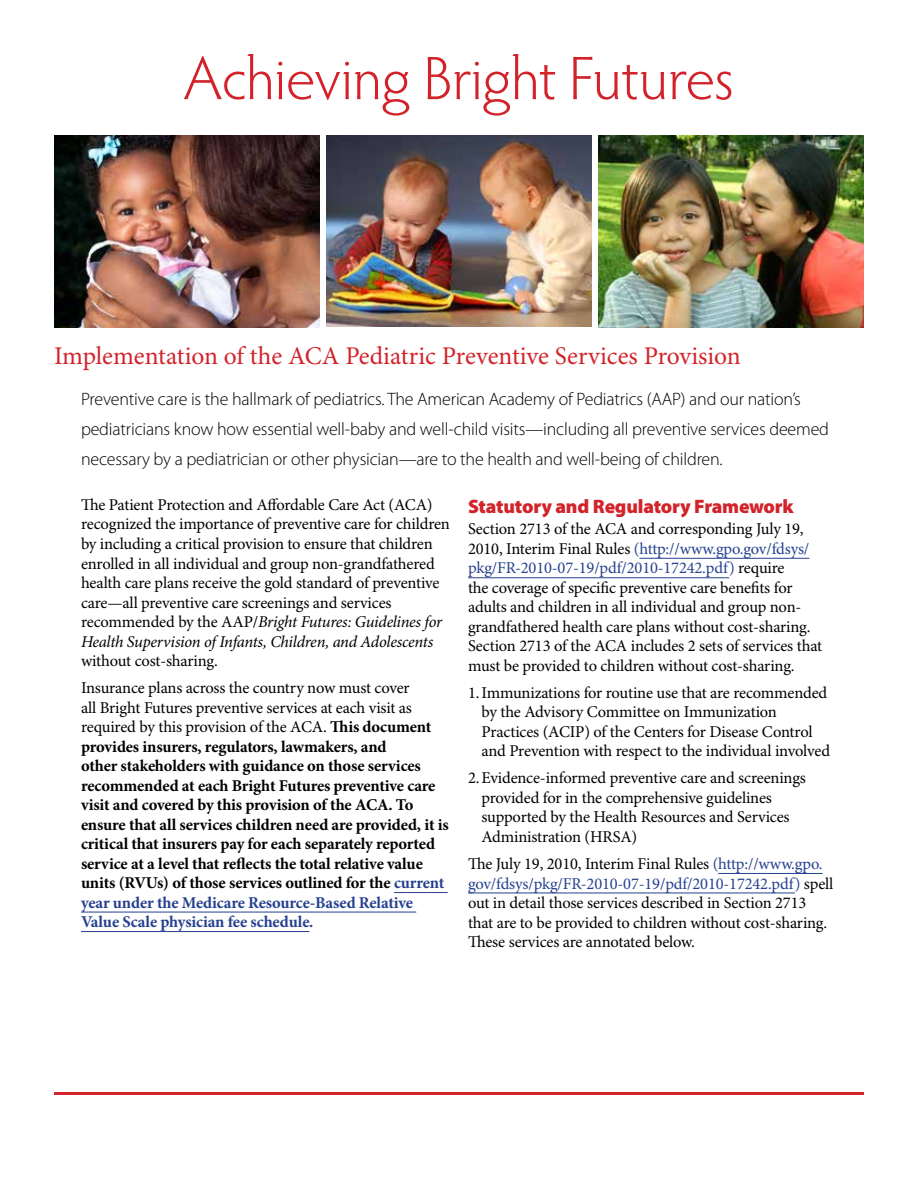
<style>
.page{position:relative;width:918px;height:1188px;background:#fff}
.page>*{position:absolute;margin:0;border:0;box-sizing:border-box;transform-origin:0 0}
.t1{font:300 61.5px "Hypatia Sans Pro";letter-spacing:-.01em;color:#d2232a}
.t2{font:25.5px "Minion Pro";color:#d2232a}
.t3{font:900 19.5px "Myriad Pro";letter-spacing:-.01em;color:#d2232a}
.t4{font:300 18px/30px "Myriad Pro";letter-spacing:-.01em;color:#000}
.t5{font:16.5px/19.5px "Minion Pro";letter-spacing:-.01em;color:#000}
.t6{font:700 16.5px/19.5px "Minion Pro";letter-spacing:-.01em;color:#000}
.s1{font-style:italic}
.s2{font-weight:400}
.s3{color:#25408f}
</style>
<div class="page">
<img style="left:54px;top:135px;width:266px;height:192px">
<img style="left:598px;top:135px;width:266px;height:192px">
<img style="left:326px;top:135px;width:266px;height:192px">
<hr style="left:394px;top:892px;width:54px;height:1px;background:#25408f">
<hr style="left:81px;top:912px;width:335px;height:1px;background:#25408f">
<hr style="left:81px;top:931px;width:228px;height:1px;background:#25408f">
<hr style="left:639px;top:558px;width:170px;height:1px;background:#25408f">
<hr style="left:468px;top:577px;width:261px;height:1px;background:#25408f">
<hr style="left:718px;top:873px;width:105px;height:1px;background:#25408f">
<hr style="left:468px;top:893px;width:327px;height:1px;background:#25408f">
<hr style="left:54px;top:1092px;width:810px;height:3px;background:#d2232a">
<h1 class="t1" style="left:184px;top:38px;width:552px">Achieving Bright Futures</h1>
<h2 class="t2" style="left:54px;top:341px;width:688px">Implementation of the ACA Pediatric Preventive Services Provision</h2>
<p class="t4" style="left:81px;top:384px;width:750px">Preventive care is the hallmark of pediatrics. The American Academy of Pediatrics (AAP) and our nation’s pediatricians know how essential well-baby and well-child visits—including all preventive services deemed necessary by a pediatrician or other physician—are to the health and well-being of children.</p>
<p class="t5" style="left:81px;top:496px;width:370px">The Patient Protection and Affordable Care Act (ACA) recognized the importance of preventive care for children by including a critical provision to ensure that children enrolled in all individual and group non-grandfathered health care plans receive the gold standard of preventive care—all preventive care screenings and services recommended by the AAP/<span class="s1">Bright Futures: Guidelines for Health Supervision of Infants, Children, and Adolescents</span></p>
<p class="t5" style="left:81px;top:648px;width:330px;line-height:27px">without cost-sharing.<br>Insurance plans across the country now must cover</p>
<p class="t6" style="left:81px;top:698px;width:369px"><span class="s2">all Bright Futures preventive services at each visit as required by this provision of the ACA.</span> This document provides insurers, regulators, lawmakers, and<br>other stakeholders with guidance on those services recommended at each Bright Futures preventive care visit and covered by this provision of the ACA. To ensure that all services children need are provided, it is critical that insurers pay for each separately reported service at a level that reflects the total relative value units (RVUs) of those services outlined for the <span class="s3">current year under the Medicare Resource-Based Relative Value Scale physician fee schedule.</span></p>
<p class="t3" style="left:468px;top:495px;width:327px">Statutory and Regulatory Framework</p>
<p class="t5" style="left:468px;top:520px;width:356px">Section 2713 of the ACA and corresponding July 19, 2010, Interim Final Rules <span class="s3">(http://www.gpo.gov/fdsys/ pkg/FR-2010-07-19/pdf/2010-17242.pdf)</span> require<br>the coverage of specific preventive care benefits for adults and children in all individual and group non&shy;grandfathered health care plans without cost-sharing.<br>Section 2713 of the ACA includes 2 sets of services that must be provided to children without cost-sharing.</p>
<p class="t5" style="left:481px;top:684px;width:350px;text-indent:-13px">1.Immunizations for routine use that are recommended by the Advisory Committee on Immunization Practices (ACIP) of the Centers for Disease Control and Prevention with respect to the individual involved</p>
<p class="t5" style="left:481px;top:769px;width:326px;text-indent:-13px">2.Evidence-informed preventive care and screenings provided for in the comprehensive guidelines supported by the Health Resources and Services Administration (HRSA)</p>
<p class="t5" style="left:468px;top:855px;width:367px">The July 19, 2010, Interim Final Rules <span class="s3">(http://www.gpo. gov/fdsys/pkg/FR-2010-07-19/pdf/2010-17242.pdf)</span> spell out in detail those services described in Section 2713 that are to be provided to children without cost-sharing.<br>These services are annotated below.</p>
</div>
